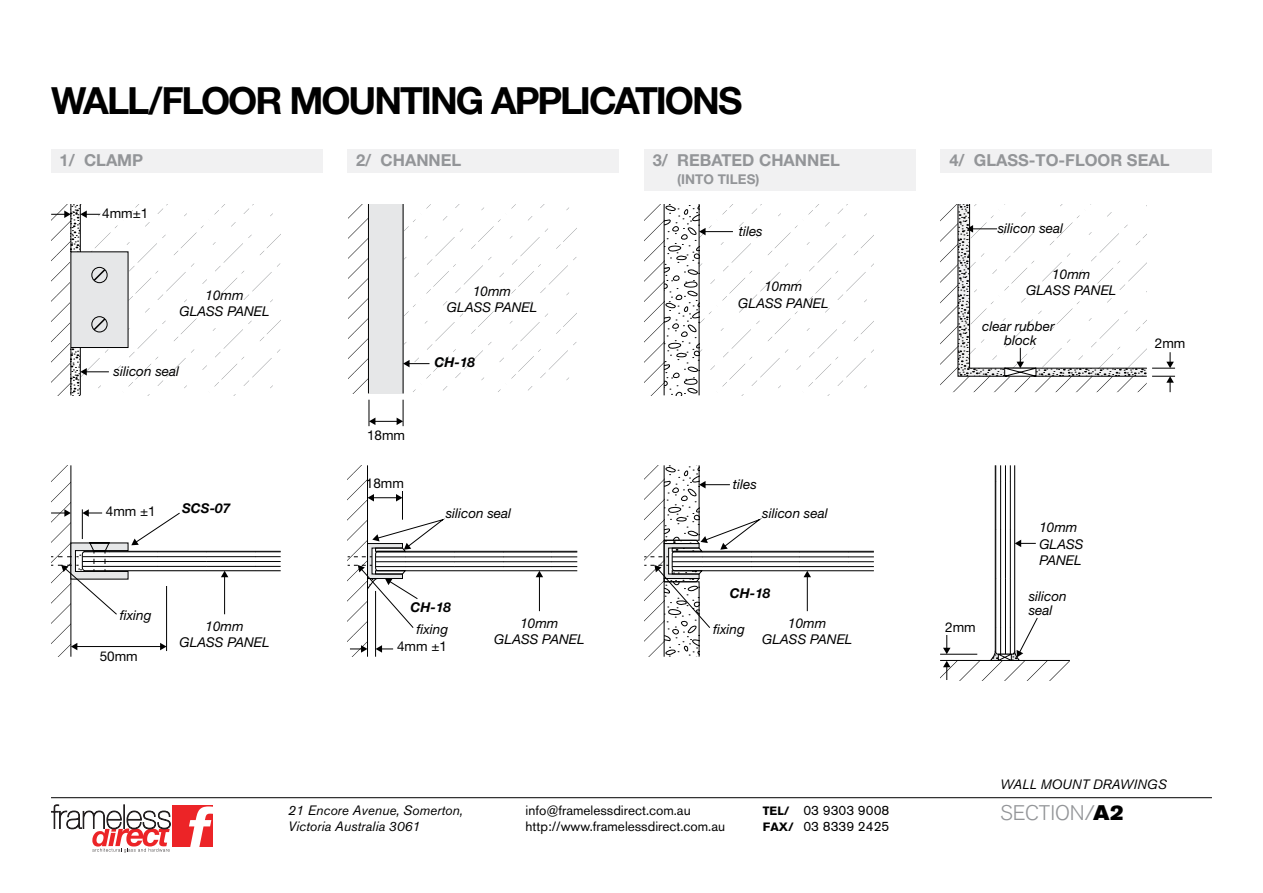
<style>
.page{position:relative;width:1263px;height:893px;background:#fff}
.page>*{position:absolute;margin:0;border:0;box-sizing:border-box;transform-origin:0 0}
.t1{font:700 37.5px "Helvetica Neue";letter-spacing:-.055em;color:#000}
.t2{font:300 21px "Akzidenz Grotesk BQ";color:#939598}
.t3{font:700 16.5px "Helvetica Neue";color:#939598}
.t4{font:italic 13.5px/16.2px "Helvetica Neue";color:#000;text-align:center}
.t5{font:13.5px/16.5px "Akzidenz Grotesk BQ";color:#000}
.t6{font:italic 13.5px/16.5px "Akzidenz Grotesk BQ";color:#000}
.t7{font:13.5px "Helvetica Neue";color:#000}
.t8{font:italic 700 13.5px "Helvetica Neue";color:#000}
.t9{font:700 13.5px "Helvetica Neue";color:#939598}
.s1{font-weight:700;font-size:12px}
.s2{font-family:"Akzidenz Grotesk BQ Super";font-weight:400;color:#000}
</style>
<div class="page">
<svg style="left:51px;top:804px;width:120px;height:49px"></svg>
<div style="left:172px;top:805px;width:40px;height:42px;background:#ec2427"></div>
<svg style="left:189px;top:806px;width:24px;height:41px"></svg>
<hr style="left:51px;top:797px;width:1161px;height:1px;background:#000">
<svg style="left:72px;top:204px;width:8px;height:191px"></svg>
<svg style="left:51px;top:204px;width:20px;height:191px"></svg>
<hr style="left:71px;top:204px;width:1px;height:191px;background:#000">
<svg style="left:81px;top:211px;width:19px;height:7px"></svg>
<svg style="left:51px;top:211px;width:20px;height:7px"></svg>
<hr style="left:80px;top:204px;width:1px;height:191px;background:#000">
<svg style="left:70px;top:251px;width:59px;height:125px"></svg>
<div style="left:51px;top:149px;width:271px;height:23px;background:#f1f1f2"></div>
<div style="left:644px;top:149px;width:271px;height:41px;background:#f1f1f2"></div>
<div style="left:941px;top:149px;width:271px;height:23px;background:#f1f1f2"></div>
<div style="left:348px;top:149px;width:271px;height:23px;background:#f1f1f2"></div>
<svg style="left:349px;top:204px;width:19px;height:189px"></svg>
<div style="left:369px;top:204px;width:34px;height:189px;background:#e6e7e8"></div>
<hr style="left:368px;top:204px;width:1px;height:189px;background:#000">
<hr style="left:403px;top:204px;width:1px;height:189px;background:#000">
<svg style="left:369px;top:400px;width:35px;height:26px"></svg>
<svg style="left:403px;top:360px;width:26px;height:7px"></svg>
<svg style="left:51px;top:465px;width:20px;height:192px"></svg>
<hr style="left:71px;top:465px;width:1px;height:192px;background:#000">
<hr style="left:166px;top:586px;width:1px;height:65px;background:#000">
<hr style="left:76px;top:646px;width:85px;height:1px;background:#000">
<svg style="left:160px;top:643px;width:7px;height:7px"></svg>
<svg style="left:71px;top:643px;width:6px;height:7px"></svg>
<svg style="left:51px;top:509px;width:230px;height:106px"></svg>
<hr style="left:79px;top:551px;width:3px;height:20px;background:#bfbfbf">
<svg style="left:348px;top:465px;width:19px;height:192px"></svg>
<hr style="left:367px;top:465px;width:1px;height:192px;background:#000">
<hr style="left:375px;top:591px;width:1px;height:66px;background:#000">
<svg style="left:376px;top:645px;width:17px;height:8px"></svg>
<svg style="left:350px;top:645px;width:17px;height:8px"></svg>
<svg style="left:348px;top:491px;width:230px;height:138px"></svg>
<svg style="left:665px;top:204px;width:34px;height:191px"></svg>
<svg style="left:644px;top:204px;width:20px;height:191px"></svg>
<hr style="left:664px;top:204px;width:1px;height:191px;background:#000">
<hr style="left:699px;top:204px;width:1px;height:191px;background:#000">
<svg style="left:699px;top:228px;width:34px;height:7px"></svg>
<svg style="left:644px;top:465px;width:230px;height:192px"></svg>
<svg style="left:940px;top:204px;width:235px;height:188px"></svg>
<svg style="left:1038px;top:661px;width:32px;height:19px"></svg>
<hr style="left:940px;top:660px;width:130px;height:1px;background:#000">
<svg style="left:940px;top:465px;width:98px;height:215px"></svg>
<h1 class="t1" style="left:51px;top:78px;width:693px">WALL/FLOOR MOUNTING APPLICATIONS</h1>
<p class="t3" style="left:60px;top:150px;width:85px">1/ CLAMP</p>
<p class="t3" style="left:653px;top:150px;width:189px">3/ REBATED CHANNEL</p>
<p class="t9" style="left:677px;top:171px;width:84px">(INTO TILES)</p>
<p class="t3" style="left:356px;top:150px;width:107px">2/ CHANNEL</p>
<p class="t3" style="left:949px;top:150px;width:222px">4/ GLASS-TO-FLOOR SEAL</p>
<p class="t7" style="left:102px;top:205px;width:48px">4mm±1</p>
<p class="t4" style="left:179px;top:287px;width:92px">10mm<br>GLASS PANEL</p>
<p class="t4" style="left:114px;top:363px;width:67px">silicon seal</p>
<p class="t7" style="left:106px;top:503px;width:51px">4mm ±1</p>
<p class="t8" style="left:182px;top:500px;width:50px">SCS-07</p>
<p class="t4" style="left:120px;top:607px;width:33px">fixing</p>
<p class="t7" style="left:100px;top:648px;width:40px">50mm</p>
<p class="t4" style="left:179px;top:618px;width:92px">10mm<br>GLASS PANEL</p>
<p class="t4" style="left:447px;top:283px;width:92px">10mm<br>GLASS PANEL</p>
<p class="t7" style="left:367px;top:427px;width:40px">18mm</p>
<p class="t7" style="left:366px;top:475px;width:40px">18mm</p>
<p class="t8" style="left:435px;top:354px;width:42px">CH-18</p>
<p class="t4" style="left:446px;top:505px;width:67px">silicon seal</p>
<p class="t8" style="left:411px;top:598px;width:42px">CH-18</p>
<p class="t4" style="left:416px;top:620px;width:33px">fixing</p>
<p class="t7" style="left:397px;top:638px;width:51px">4mm ±1</p>
<p class="t4" style="left:494px;top:615px;width:92px">10mm<br>GLASS PANEL</p>
<p class="t4" style="left:739px;top:223px;width:25px">tiles</p>
<p class="t4" style="left:738px;top:278px;width:92px">10mm<br>GLASS PANEL</p>
<p class="t4" style="left:733px;top:476px;width:25px">tiles</p>
<p class="t4" style="left:762px;top:505px;width:67px">silicon seal</p>
<p class="t8" style="left:730px;top:585px;width:42px">CH-18</p>
<p class="t4" style="left:713px;top:620px;width:33px">fixing</p>
<p class="t4" style="left:762px;top:615px;width:92px">10mm<br>GLASS PANEL</p>
<p class="t6" style="left:288px;top:802px;width:176px">21 Encore Avenue, Somerton,<br>Victoria Australia 3061</p>
<p class="t5" style="left:526px;top:802px;width:201px">info@framelessdirect.com.au http://www.framelessdirect.com.au</p>
<p class="t5" style="left:763px;top:802px;width:128px"><span class="s1">TEL/</span> 03 9303 9008<br><span class="s1">FAX/</span> 03 8339 2425</p>
<p class="t4" style="left:998px;top:220px;width:67px">silicon seal</p>
<p class="t4" style="left:1026px;top:266px;width:92px">10mm<br>GLASS PANEL</p>
<p class="t4" style="left:982px;top:319px;width:74px;line-height:13.5px">clear rubber block</p>
<p class="t7" style="left:1155px;top:335px;width:32px">2mm</p>
<p class="t7" style="left:945px;top:619px;width:32px">2mm</p>
<p class="t4" style="left:1039px;top:519px;width:46px;text-align:left">10mm<br>GLASS<br>PANEL</p>
<p class="t4" style="left:1029px;top:590px;width:39px;line-height:13.5px;text-align:left">silicon seal</p>
<p class="t6" style="left:1000px;top:776px;width:168px">WALL MOUNT DRAWINGS</p>
<h2 class="t2" style="left:1000px;top:801px;width:125px">SECTION/<span class="s2">A2</span></h2>
</div>
